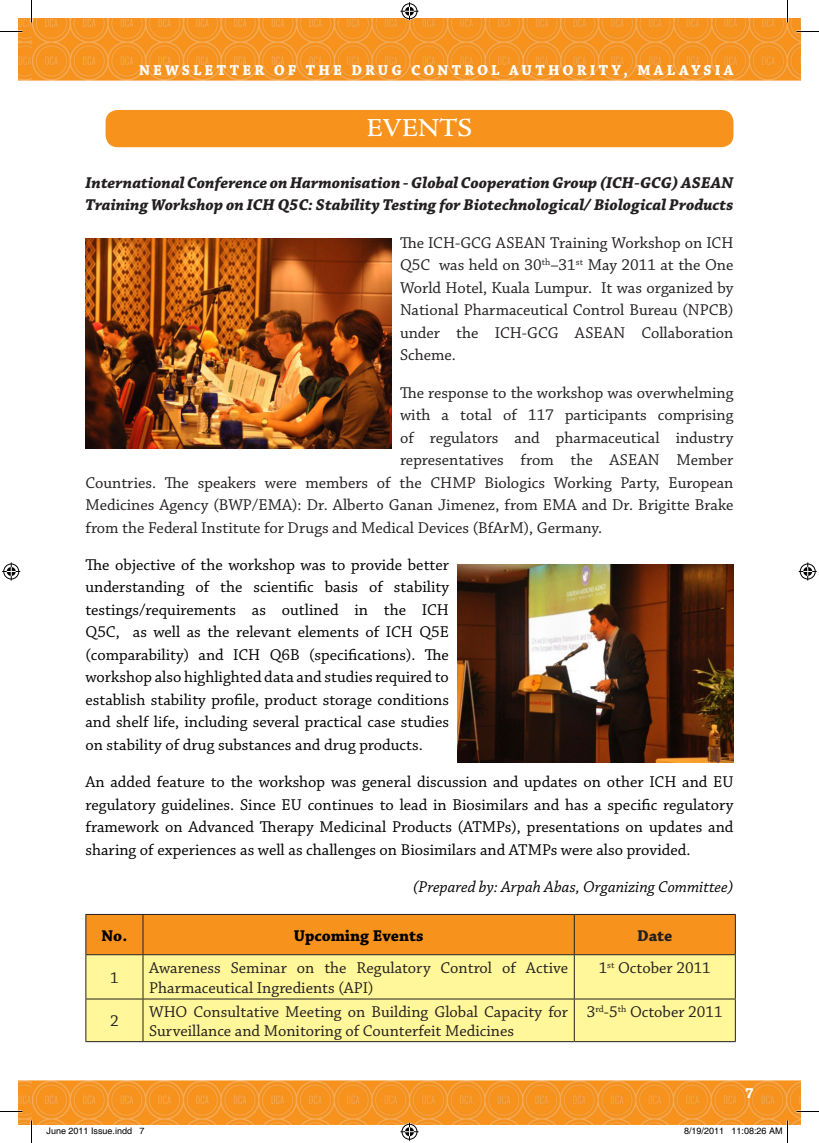
<style>
.page{position:relative;width:819px;height:1143px;background:#fff}
.page>*{position:absolute;margin:0;border:0;box-sizing:border-box;transform-origin:0 0}
.t1{font:600 27px "Adobe Jenson";color:#fff}
.t2{font:16.5px/22.5px "Chaparral Pro";color:#000;text-align:justify}
.No_Spacing{font:16.5px/22.5px "Chaparral Pro";color:#231f20;text-align:justify}
.No_Spacing-2{font:italic 700 16.5px/22.5px "Chaparral Pro";color:#231f20}
.List_Paragraph{font:16.5px/18.1px "Chaparral Pro";color:#231f20}
.t3{font:italic 16.5px "Chaparral Pro";color:#000}
.t4{font:700 16.5px "Chaparral Pro";color:#000}
.t5{font:700 16.5px "Chaparral Pro";color:#231f20}
.t6{font:700 15.15px "Chaparral Pro";letter-spacing:.205em;color:#fff}
.t7{font:9px "Helvetica";color:#000}
</style>
<div class="page">
<img style="left:19px;top:19px;width:781px;height:1105px">
<div style="left:106px;top:110px;width:627px;height:37px;background:#f7931d;border-radius:12px"></div>
<img style="left:86px;top:239px;width:306px;height:209px">
<img style="left:458px;top:564px;width:275px;height:198px">
<svg style="left:87px;top:915px;width:648px;height:126px"></svg>
<hr style="left:86px;top:914px;width:57px;height:1px;background:#231f20">
<hr style="left:86px;top:915px;width:1px;height:39px;background:#231f20">
<hr style="left:143px;top:914px;width:431px;height:1px;background:#231f20">
<hr style="left:143px;top:915px;width:1px;height:39px;background:#231f20">
<hr style="left:574px;top:914px;width:162px;height:1px;background:#231f20">
<hr style="left:574px;top:915px;width:1px;height:39px;background:#231f20">
<hr style="left:735px;top:915px;width:1px;height:39px;background:#231f20">
<hr style="left:86px;top:954px;width:57px;height:1px;background:#231f20">
<hr style="left:86px;top:955px;width:1px;height:44px;background:#231f20">
<hr style="left:143px;top:954px;width:431px;height:1px;background:#231f20">
<hr style="left:143px;top:955px;width:1px;height:44px;background:#231f20">
<hr style="left:574px;top:954px;width:162px;height:1px;background:#231f20">
<hr style="left:574px;top:955px;width:1px;height:44px;background:#231f20">
<hr style="left:735px;top:955px;width:1px;height:44px;background:#231f20">
<hr style="left:86px;top:999px;width:57px;height:1px;background:#231f20">
<hr style="left:86px;top:999px;width:1px;height:42px;background:#231f20">
<hr style="left:143px;top:999px;width:431px;height:1px;background:#231f20">
<hr style="left:143px;top:999px;width:1px;height:42px;background:#231f20">
<hr style="left:574px;top:999px;width:162px;height:1px;background:#231f20">
<hr style="left:574px;top:999px;width:1px;height:42px;background:#231f20">
<hr style="left:735px;top:999px;width:1px;height:42px;background:#231f20">
<hr style="left:86px;top:1041px;width:57px;height:1px;background:#231f20">
<hr style="left:143px;top:1041px;width:431px;height:1px;background:#231f20">
<hr style="left:574px;top:1041px;width:162px;height:1px;background:#231f20">
<svg style="left:0;top:31px;width:22px;height:1px"></svg>
<svg style="left:796px;top:31px;width:23px;height:1px"></svg>
<svg style="left:0;top:1111px;width:22px;height:1px"></svg>
<svg style="left:796px;top:1111px;width:23px;height:1px"></svg>
<svg style="left:31px;top:0;width:1px;height:22px"></svg>
<svg style="left:31px;top:1120px;width:1px;height:23px"></svg>
<svg style="left:787px;top:0;width:1px;height:22px"></svg>
<svg style="left:400px;top:2px;width:18px;height:18px"></svg>
<svg style="left:400px;top:1123px;width:18px;height:18px"></svg>
<svg style="left:2px;top:562px;width:18px;height:18px"></svg>
<svg style="left:799px;top:562px;width:18px;height:18px"></svg>
<svg style="left:732px;top:1120px;width:56px;height:23px"></svg>
<p class="t6" style="left:139px;top:61px;width:596px">NEWSLETTER OF THE DRUG CONTROL AUTHORITY, MALAYSIA</p>
<p class="t1" style="left:367px;top:114px;width:107px">EVENTS</p>
<p class="No_Spacing-2" style="left:86px;top:172px;width:649px">International Conference on Harmonisation - Global Cooperation Group (ICH-GCG) ASEAN<br>Training Workshop on ICH Q5C: Stability Testing for Biotechnological/ Biological Products</p>
<p class="No_Spacing" style="left:400px;top:232px;width:335px">The ICH-GCG ASEAN Training Workshop on ICH Q5C was held on 30<sup>th</sup>–31<sup>st</sup> May 2011 at the One World Hotel, Kuala Lumpur. It was organized by National Pharmaceutical Control Bureau (NPCB) under the ICH-GCG ASEAN Collaboration Scheme.</p>
<p class="No_Spacing" style="left:400px;top:382px;width:335px">The response to the workshop was overwhelming</p>
<p class="No_Spacing" style="left:400px;top:404px;width:335px">with a total of 117 participants comprising</p>
<p class="No_Spacing" style="left:400px;top:427px;width:335px">of regulators and pharmaceutical industry</p>
<p class="No_Spacing" style="left:400px;top:449px;width:335px">representatives from the ASEAN Member</p>
<p class="No_Spacing" style="left:86px;top:472px;width:649px">Countries. The speakers were members of the CHMP Biologics Working Party, European</p>
<p class="No_Spacing" style="left:86px;top:494px;width:650px">Medicines Agency (BWP/EMA): Dr. Alberto Ganan Jimenez, from EMA and Dr. Brigitte Brake</p>
<p class="No_Spacing" style="left:86px;top:517px;width:518px">from the Federal Institute for Drugs and Medical Devices (BfArM), Germany.</p>
<p class="t2" style="left:86px;top:554px;width:365px">The objective of the workshop was to provide better understanding of the scientific basis of stability testings/requirements as outlined in the ICH Q5C, as well as the relevant elements of ICH Q5E (comparability) and ICH Q6B (specifications). The workshop also highlighted data and studies required to establish stability profile, product storage conditions and shelf life, including several practical case studies on stability of drug substances and drug products.</p>
<p class="t2" style="left:86px;top:771px;width:650px">An added feature to the workshop was general discussion and updates on other ICH and EU regulatory guidelines. Since EU continues to lead in Biosimilars and has a specific regulatory framework on Advanced Therapy Medicinal Products (ATMPs), presentations on updates and sharing of experiences as well as challenges on Biosimilars and ATMPs were also provided.</p>
<p class="t3" style="left:413px;top:878px;width:322px">(Prepared by: Arpah Abas, Organizing Committee)</p>
<p class="t4" style="left:102px;top:926px;width:27px">No.</p>
<p class="t4" style="left:294px;top:926px;width:131px">Upcoming Events</p>
<p class="t5" style="left:637px;top:926px;width:37px">Date</p>
<p class="No_Spacing" style="left:110px;top:967px;width:10px">1</p>
<p class="No_Spacing" style="left:149px;top:959px;width:421px;line-height:19.8px">Awareness Seminar on the Regulatory Control of Active<br>Pharmaceutical Ingredients (API)</p>
<p class="No_Spacing" style="left:599px;top:957px;width:114px">1<sup>st</sup> October 2011</p>
<p class="No_Spacing" style="left:110px;top:1011px;width:10px">2</p>
<p class="List_Paragraph" style="left:149px;top:1004px;width:421px">WHO Consultative Meeting on Building Global Capacity for<br>Surveillance and Monitoring of Counterfeit Medicines</p>
<p class="List_Paragraph" style="left:587px;top:1004px;width:138px">3<sup>rd</sup>-5<sup>th</sup> October 2011</p>
<p class="t6" style="left:745px;top:1084px;width:10px">7</p>
<p class="t7" style="left:46px;top:1126px;width:100px">June 2011 Issue.indd 7</p>
<p class="t7" style="left:684px;top:1126px;width:100px">8/19/2011 11:08:26 AM</p>
</div>
